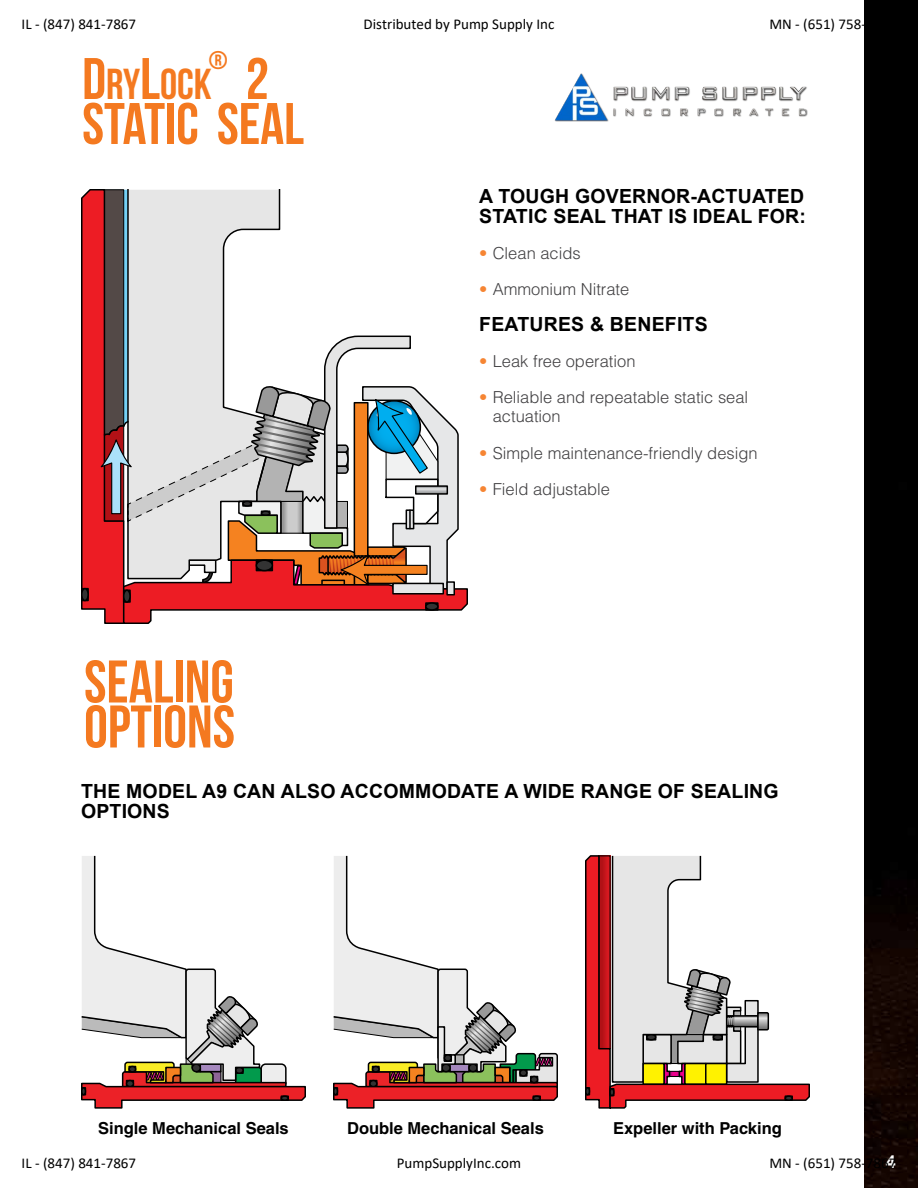
<style>
.page{position:relative;width:918px;height:1188px;background:#fff}
.page>*{position:absolute;margin:0;border:0;box-sizing:border-box;transform-origin:0 0}
.t1{font:60px/45px "Bebas Neue";color:#f47920}
.t2{font:58.5px/45px "Bebas Neue";color:#f47920}
.t3{font:43.35px "Bebas Neue";color:#f47920}
.t4{font:25.65px "Bebas Neue";color:#f47920}
.t5{font:700 19.5px/19.5px "Arial";letter-spacing:.01em;color:#000}
.t6{font:700 18px "Arial";color:#fff}
.t7{font:300 16.5px/19.8px "Helvetica LT Std";color:#414042}
.t8{font:700 16.5px "Helvetica LT Std";color:#000}
.t9{font:15px "Calibri";color:#000}
.s1{font-size:58.5px}
.s2{color:#f68533}
</style>
<div class="page">
<img style="left:864px;top:0;width:54px;height:1188px">
<svg style="left:333px;top:855px;width:225px;height:254px"></svg>
<svg style="left:81px;top:855px;width:225px;height:254px"></svg>
<svg style="left:585px;top:855px;width:225px;height:254px"></svg>
<svg style="left:81px;top:189px;width:387px;height:435px"></svg>
<img style="left:555px;top:74px;width:252px;height:47px">
<p class="t9" style="left:22px;top:13px;width:116px">IL - (847) 841-7867</p>
<p class="t9" style="left:364px;top:13px;width:192px">Distributed by Pump Supply Inc</p>
<p class="t9" style="left:769px;top:13px;width:128px">MN - (651) 758-7867</p>
<h3 class="t4" style="left:209px;top:46px;width:20px">®</h3>
<h2 class="t2" style="left:82px;top:56px;width:223px;text-indent:164px">2<br>STATIC SEAL</h2>
<h3 class="t3" style="left:82px;top:60px;width:131px"><span class="s1">D</span>RY<span class="s1">L</span>OCK</h3>
<p class="t5" style="left:479px;top:187px;width:328px">A TOUGH GOVERNOR-ACTUATED<br>STATIC SEAL THAT IS IDEAL FOR:</p>
<p class="t7" style="left:479px;top:243px;width:103px"><span class="s2">•</span> Clean acids</p>
<p class="t7" style="left:479px;top:279px;width:152px"><span class="s2">•</span> Ammonium Nitrate</p>
<p class="t5" style="left:479px;top:314px;width:230px">FEATURES &amp; BENEFITS</p>
<p class="t7" style="left:479px;top:351px;width:158px"><span class="s2">•</span> Leak free operation</p>
<p class="t7" style="left:493px;top:387px;width:257px;text-indent:-13px"><span class="s2">•</span> Reliable and repeatable static seal actuation</p>
<p class="t7" style="left:479px;top:443px;width:280px"><span class="s2">•</span> Simple maintenance-friendly design</p>
<p class="t7" style="left:479px;top:479px;width:132px"><span class="s2">•</span> Field adjustable</p>
<h1 class="t1" style="left:84px;top:659px;width:152px">SEALING<br>OPTIONS</h1>
<p class="t5" style="left:81px;top:782px;width:699px">THE MODEL A9 CAN ALSO ACCOMMODATE A WIDE RANGE OF SEALING<br>OPTIONS</p>
<p class="t8" style="left:98px;top:1118px;width:192px">Single Mechanical Seals</p>
<p class="t8" style="left:347px;top:1118px;width:198px">Double Mechanical Seals</p>
<p class="t8" style="left:613px;top:1118px;width:170px">Expeller with Packing</p>
<p class="t6" style="left:886px;top:1149px;width:12px">4</p>
<p class="t9" style="left:22px;top:1153px;width:116px">IL - (847) 841-7867</p>
<p class="t9" style="left:397px;top:1153px;width:126px">PumpSupplyInc.com</p>
<p class="t9" style="left:769px;top:1153px;width:128px">MN - (651) 758-7867</p>
</div>
